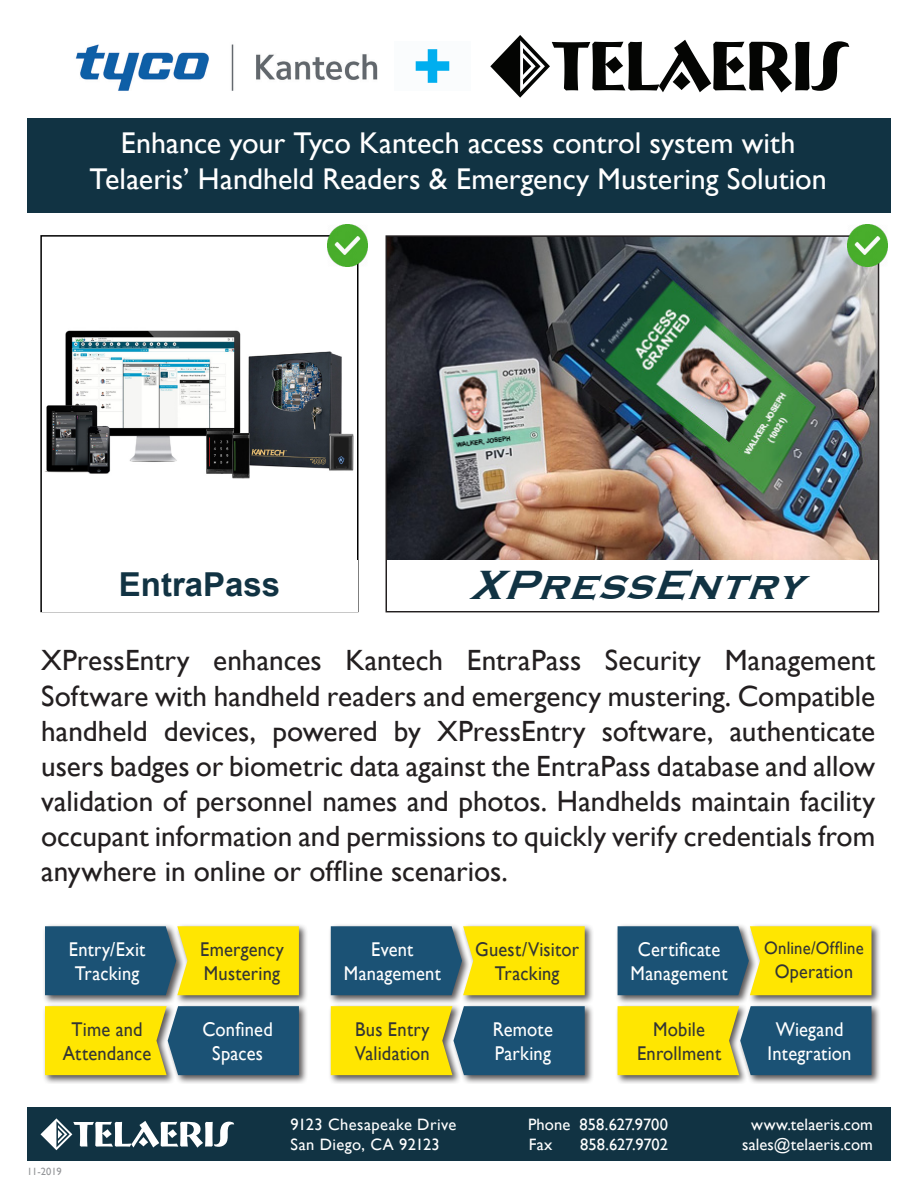
<style>
.page{position:relative;width:918px;height:1188px;background:#fff}
.page>*{position:absolute;margin:0;border:0;box-sizing:border-box;transform-origin:0 0}
.t1{font:700 71.25px "Bremen BT";letter-spacing:-.02em;color:#040503;scale:.95 1}
.t2{font:800 60px "Gill Sans";color:#00aeef}
.t3{font:italic 700 42px "Copperplate Becker";color:#113343}
.t4{font:700 33px "Arial";color:#113343}
.t5{font:30px "Gill Sans";color:#fff}
.t6{font:29.25px/35.1px "Gill Sans";letter-spacing:-.005em;color:#231f20;text-align:justify}
.t7{font:19.95px/23.9px "Gill Sans";letter-spacing:.01em;color:#fff;text-align:center;scale:.93 1}
.t8{font:19.95px/23.9px "Gill Sans";letter-spacing:.01em;color:#333534;text-align:center;scale:.93 1}
.t9{font:19.5px "Gill Sans";letter-spacing:.01em;color:#333534;scale:.93 1}
.t10{font:18px "Gill Sans";letter-spacing:.01em;color:#333534;scale:.93 1}
.t11{font:16.5px/19.8px "Gill Sans";letter-spacing:.01em;color:#fff}
.t12{font:16.5px "Gill Sans";letter-spacing:-.01em;color:#fff}
.t13{font:10.5px "Gill Sans";color:#939598}
</style>
<div class="page">
<div style="left:27px;top:118px;width:864px;height:94px;background:#113343"></div>
<div style="left:27px;top:1107px;width:864px;height:54px;background:#113343"></div>
<div style="left:175px;top:924px;width:134px;height:81px;background:#231f20;opacity:.75"></div>
<div style="left:42px;top:924px;width:143px;height:81px;background:#231f20;opacity:.75"></div>
<svg style="left:45px;top:926px;width:254px;height:69px"></svg>
<div style="left:461px;top:924px;width:133px;height:81px;background:#231f20;opacity:.75"></div>
<div style="left:328px;top:924px;width:143px;height:81px;background:#231f20;opacity:.75"></div>
<svg style="left:331px;top:926px;width:254px;height:69px"></svg>
<div style="left:328px;top:1003px;width:133px;height:81px;background:#231f20;opacity:.75"></div>
<div style="left:451px;top:1003px;width:143px;height:81px;background:#231f20;opacity:.75"></div>
<svg style="left:331px;top:1006px;width:254px;height:69px"></svg>
<div style="left:42px;top:1003px;width:134px;height:81px;background:#231f20;opacity:.75"></div>
<div style="left:165px;top:1003px;width:144px;height:81px;background:#231f20;opacity:.75"></div>
<svg style="left:45px;top:1006px;width:254px;height:69px"></svg>
<svg style="left:40px;top:1118px;width:194px;height:32px"></svg>
<div style="left:748px;top:924px;width:133px;height:81px;background:#231f20;opacity:.75"></div>
<div style="left:615px;top:924px;width:143px;height:81px;background:#231f20;opacity:.75"></div>
<svg style="left:618px;top:926px;width:254px;height:69px"></svg>
<div style="left:615px;top:1003px;width:133px;height:81px;background:#231f20;opacity:.75"></div>
<div style="left:738px;top:1003px;width:143px;height:81px;background:#231f20;opacity:.75"></div>
<svg style="left:618px;top:1006px;width:254px;height:69px"></svg>
<svg style="left:490px;top:35px;width:60px;height:63px"></svg>
<img style="left:389px;top:238px;width:487px;height:322px">
<div style="left:386px;top:235px;width:493px;height:377px;border:2px solid #231f20"></div>
<div style="left:387px;top:561px;width:491px;height:50px;background:#fff"></div>
<img style="left:75px;top:44px;width:303px;height:47px">
<div style="left:394px;top:41px;width:77px;height:49px;background:#fafcfd"></div>
<img style="left:45px;top:330px;width:309px;height:149px">
<div style="left:40px;top:235px;width:318px;height:377px;border:2px solid #000"></div>
<div style="left:42px;top:560px;width:315px;height:51px;background:#fff"></div>
<img style="left:847px;top:225px;width:41px;height:42px">
<img style="left:327px;top:225px;width:41px;height:42px">
<p class="t2" style="left:413px;top:17px;width:42px">+</p>
<p class="t1" style="left:553px;top:21px;width:309px">TELAERIS</p>
<p class="t5" style="left:121px;top:125px;width:676px">Enhance your Tyco Kantech access control system with</p>
<p class="t5" style="left:90px;top:161px;width:739px">Telaeris’ Handheld Readers &amp; Emergency Mustering Solution</p>
<p class="t4" style="left:119px;top:561px;width:163px">EntraPass</p>
<p class="t3" style="left:469px;top:562px;width:351px">XPressEntry</p>
<p class="t6" style="left:41px;top:643px;width:836px">XPressEntry enhances Kantech EntraPass Security Management Software with handheld readers and emergency mustering. Compatible handheld devices, powered by XPressEntry software, authenticate users badges or biometric data against the EntraPass database and allow validation of personnel names and photos. Handhelds maintain facility occupant information and permissions to quickly verify credentials from anywhere in online or offline scenarios.</p>
<p class="t7" style="left:69px;top:937px;width:84px">Entry/Exit<br>Tracking</p>
<p class="t8" style="left:63px;top:1017px;width:97px">Time and<br>Attendance</p>
<p class="t13" style="left:27px;top:1165px;width:36px">11-2019</p>
<p class="t8" style="left:200px;top:937px;width:92px;text-align:left">Emergency<br>Mustering</p>
<p class="t7" style="left:202px;top:1017px;width:77px">Confined<br>Spaces</p>
<p class="t7" style="left:344px;top:937px;width:106px">Event<br>Management</p>
<p class="t8" style="left:355px;top:1017px;width:82px;text-align:left">Bus Entry<br>Validation</p>
<p class="t8" style="left:475px;top:937px;width:113px">Guest/Visitor<br>Tracking</p>
<p class="t7" style="left:493px;top:1017px;width:66px;text-align:left">Remote<br>Parking</p>
<p class="t7" style="left:638px;top:937px;width:90px">Certificate</p>
<p class="t7" style="left:631px;top:961px;width:106px">Management</p>
<p class="t8" style="left:653px;top:1017px;width:57px">Mobile</p>
<p class="t8" style="left:637px;top:1041px;width:92px">Enrollment</p>
<p class="t10" style="left:764px;top:938px;width:109px">Online/Offline</p>
<p class="t9" style="left:775px;top:960px;width:86px">Operation</p>
<p class="t7" style="left:776px;top:1017px;width:74px">Wiegand</p>
<p class="t7" style="left:768px;top:1041px;width:92px">Integration</p>
<p class="t11" style="left:291px;top:1114px;width:167px">9123 Chesapeake Drive<br>San Diego, CA 92123</p>
<p class="t11" style="left:528px;top:1114px;width:141px">Phone 858.627.9700</p>
<p class="t11" style="left:529px;top:1134px;width:25px">Fax</p>
<p class="t12" style="left:580px;top:1134px;width:90px">858.627.9702</p>
<p class="t11" style="left:751px;top:1114px;width:123px">www.telaeris.com</p>
<p class="t11" style="left:742px;top:1134px;width:132px">sales@telaeris.com</p>
</div>
